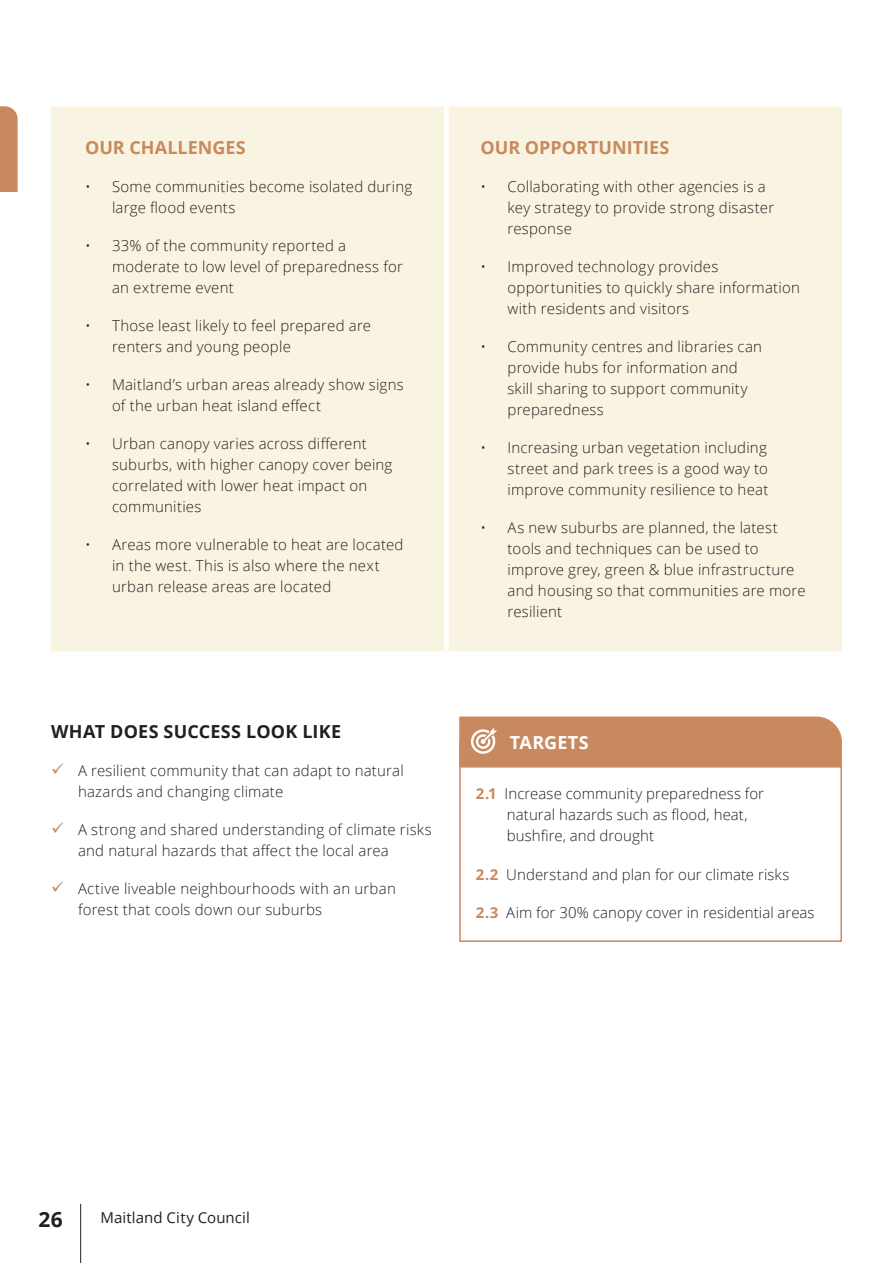
<style>
.page{position:relative;width:893px;height:1263px;background:#fff}
.page>*{position:absolute;margin:0;border:0;box-sizing:border-box;transform-origin:0 0}
.t1{font:700 21px "Open Sans";color:#231f20}
.Body_Copy{font:700 18px "Open Sans";color:#c9895e}
.SUB_HEADER{font:700 18px "Open Sans";letter-spacing:.01em;color:#231f20}
.SUB_HEADER-2{font:700 18px "Open Sans";letter-spacing:.015em;color:#fff}
.Body_Copy-2{font:300 15px/21px "Open Sans";letter-spacing:.015em;color:#231f20}
.t2{font:15px "Open Sans";letter-spacing:.005em;color:#231f20}
.s1{font-weight:700;color:#c9895e}
</style>
<div class="page">
<div style="left:51px;top:106px;width:791px;height:545px;background:#f9f4e1"></div>
<div style="left:444px;top:106px;width:5px;height:545px;background:#fff"></div>
<div style="left:459px;top:742px;width:383px;height:200px;border:2px solid #c9895e"></div>
<div style="left:459px;top:716px;width:383px;height:51px;background:#c9895e"></div>
<hr style="left:892px;top:0;width:1px;height:559px;background:#c9895e">
<hr style="left:80px;top:1204px;width:1px;height:59px;background:#231f20">
<svg style="left:0;top:106px;width:18px;height:86px;background:#cb8e65"></svg>
<p class="Body_Copy" style="left:85px;top:135px;width:162px">OUR CHALLENGES</p>
<p class="Body_Copy-2" style="left:112px;top:176px;width:302px;text-indent:-27px">• Some communities become isolated during large flood events</p>
<p class="Body_Copy-2" style="left:112px;top:235px;width:292px;text-indent:-27px">• 33% of the community reported a moderate to low level of preparedness for an extreme event</p>
<p class="Body_Copy-2" style="left:112px;top:315px;width:261px;text-indent:-27px">• Those least likely to feel prepared are renters and young people</p>
<p class="Body_Copy-2" style="left:112px;top:374px;width:293px;text-indent:-27px">• Maitland’s urban areas already show signs of the urban heat island effect</p>
<p class="Body_Copy-2" style="left:112px;top:433px;width:282px;text-indent:-27px">• Urban canopy varies across different suburbs, with higher canopy cover being correlated with lower heat impact on communities</p>
<p class="Body_Copy-2" style="left:112px;top:534px;width:293px;text-indent:-27px">• Areas more vulnerable to heat are located in the west. This is also where the next urban release areas are located</p>
<p class="SUB_HEADER" style="left:51px;top:719px;width:292px">WHAT DOES SUCCESS LOOK LIKE</p>
<p class="Body_Copy-2" style="left:78px;top:760px;width:327px">A resilient community that can adapt to natural hazards and changing climate</p>
<p class="Body_Copy-2" style="left:78px;top:819px;width:355px">A strong and shared understanding of climate risks and natural hazards that affect the local area</p>
<p class="Body_Copy-2" style="left:78px;top:878px;width:319px">Active liveable neighbourhoods with an urban forest that cools down our suburbs</p>
<p class="Body_Copy" style="left:480px;top:135px;width:190px">OUR OPPORTUNITIES</p>
<p class="Body_Copy-2" style="left:507px;top:176px;width:268px;text-indent:-27px">• Collaborating with other agencies is a key strategy to provide strong disaster response</p>
<p class="Body_Copy-2" style="left:507px;top:256px;width:294px;text-indent:-27px">• Improved technology provides opportunities to quickly share information with residents and visitors</p>
<p class="Body_Copy-2" style="left:507px;top:336px;width:256px;text-indent:-27px">• Community centres and libraries can provide hubs for information and skill sharing to support community preparedness</p>
<p class="Body_Copy-2" style="left:507px;top:437px;width:262px;text-align:justify;text-indent:-27px">• Increasing urban vegetation including street and park trees is a good way to improve community resilience to heat</p>
<p class="Body_Copy-2" style="left:507px;top:517px;width:300px;text-indent:-27px">• As new suburbs are planned, the latest tools and techniques can be used to improve grey, green &amp; blue infrastructure and housing so that communities are more resilient</p>
<p class="SUB_HEADER-2" style="left:510px;top:729px;width:81px">TARGETS</p>
<p class="Body_Copy-2" style="left:507px;top:783px;width:259px;text-indent:-31px"><span class="s1">2.1</span> Increase community preparedness for natural hazards such as flood, heat, bushfire, and drought</p>
<p class="Body_Copy-2" style="left:476px;top:863px;width:315px"><span class="s1">2.2</span> Understand and plan for our climate risks</p>
<p class="Body_Copy-2" style="left:476px;top:901px;width:340px"><span class="s1">2.3</span> Aim for 30% canopy cover in residential areas</p>
<h1 class="t1" style="left:39px;top:1205px;width:26px">26</h1>
<p class="t2" style="left:100px;top:1207px;width:151px">Maitland City Council</p>
</div>
